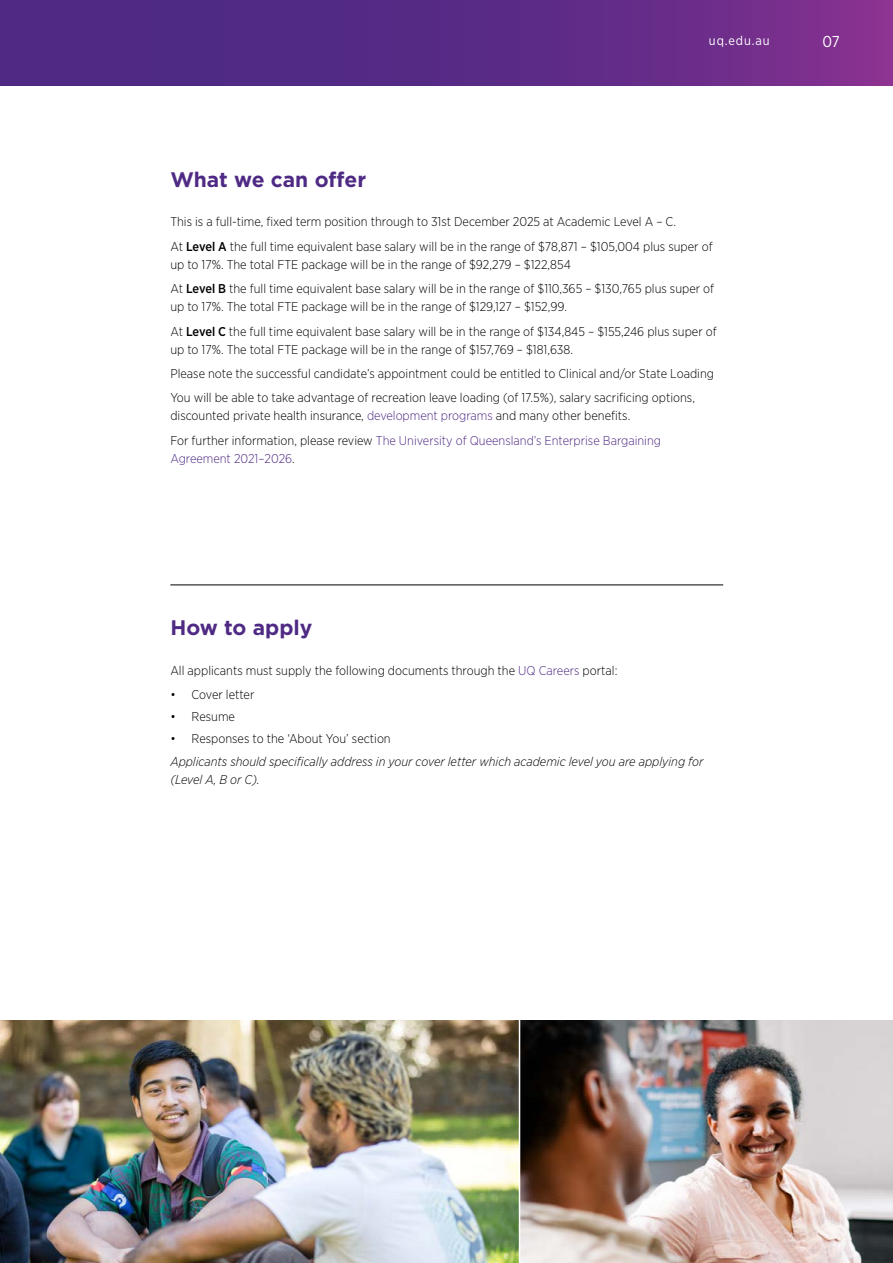
<style>
.page{position:relative;width:893px;height:1263px;background:#fff}
.page>*{position:absolute;margin:0;border:0;box-sizing:border-box;transform-origin:0 0}
.t1{font:700 21px "Gotham";color:#4f2a84}
.t2{font:15.75px "Gotham Narrow";color:#fff}
.t3{font:300 12.75px/24.5px "Gotham Narrow";color:#000}
.t4{font:italic 300 12.75px/18px "Gotham Narrow";color:#000}
.t5{font:300 12.75px "Gotham Narrow";color:#4f2a84}
.t6{font:12.75px "Gotham Narrow";letter-spacing:.07em;color:#fff}
.s1{font-weight:500}
.s2{color:#4f2a84}
.s3{color:#000}
</style>
<div class="page">
<svg style="left:0;top:0;width:893px;height:85px"></svg>
<hr style="left:170px;top:585px;width:553px;height:1px;background:#000">
<img style="left:0;top:1020px;width:893px;height:243px">
<hr style="left:519px;top:1015px;width:1px;height:248px;background:#fff">
<p class="t6" style="left:709px;top:33px;width:62px">uq.edu.au</p>
<p class="t2" style="left:823px;top:32px;width:19px">07</p>
<h1 class="t1" style="left:170px;top:166px;width:197px">What we can offer</h1>
<p class="t3" style="left:170px;top:209px;width:544px">This is a full-time, fixed term position through to 31st December 2025 at Academic Level A – C.<br>At <span class="s1">Level A</span> the full time equivalent base salary will be in the range of $78,871 – $105,004 plus super of</p>
<p class="t3" style="left:170px;top:252px;width:545px">up to 17%. The total FTE package will be in the range of $92,279 – $122,854<br>At <span class="s1">Level B</span> the full time equivalent base salary will be in the range of $110,365 – $130,765 plus super of</p>
<p class="t3" style="left:170px;top:294px;width:548px">up to 17%. The total FTE package will be in the range of $129,127 – $152,99.<br>At <span class="s1">Level C</span> the full time equivalent base salary will be in the range of $134,845 – $155,246 plus super of</p>
<p class="t3" style="left:170px;top:336px;width:545px">up to 17%. The total FTE package will be in the range of $157,769 – $181,638.<br>Please note the successful candidate’s appointment could be entitled to Clinical and/or State Loading<br>You will be able to take advantage of recreation leave loading (of 17.5%), salary sacrificing options,</p>
<p class="t3" style="left:170px;top:403px;width:492px">discounted private health insurance, <span class="s2">development programs</span> and many other benefits.<br>For further information, please review <span class="s2">The University of Queensland’s Enterprise Bargaining</span></p>
<p class="t5" style="left:170px;top:450px;width:126px">Agreement 2021–2026<span class="s3">.</span></p>
<h1 class="t1" style="left:170px;top:614px;width:144px">How to apply</h1>
<p class="t3" style="left:170px;top:657px;width:449px">All applicants must supply the following documents through the <span class="s2">UQ Careers</span> portal:</p>
<p class="t3" style="left:170px;top:682px;width:86px">• Cover letter</p>
<p class="t3" style="left:170px;top:704px;width:66px">• Resume</p>
<p class="t3" style="left:170px;top:726px;width:222px">• Responses to the ‘About You’ section</p>
<p class="t4" style="left:170px;top:752px;width:534px">Applicants should specifically address in your cover letter which academic level you are applying for (Level A, B or C).</p>
</div>
